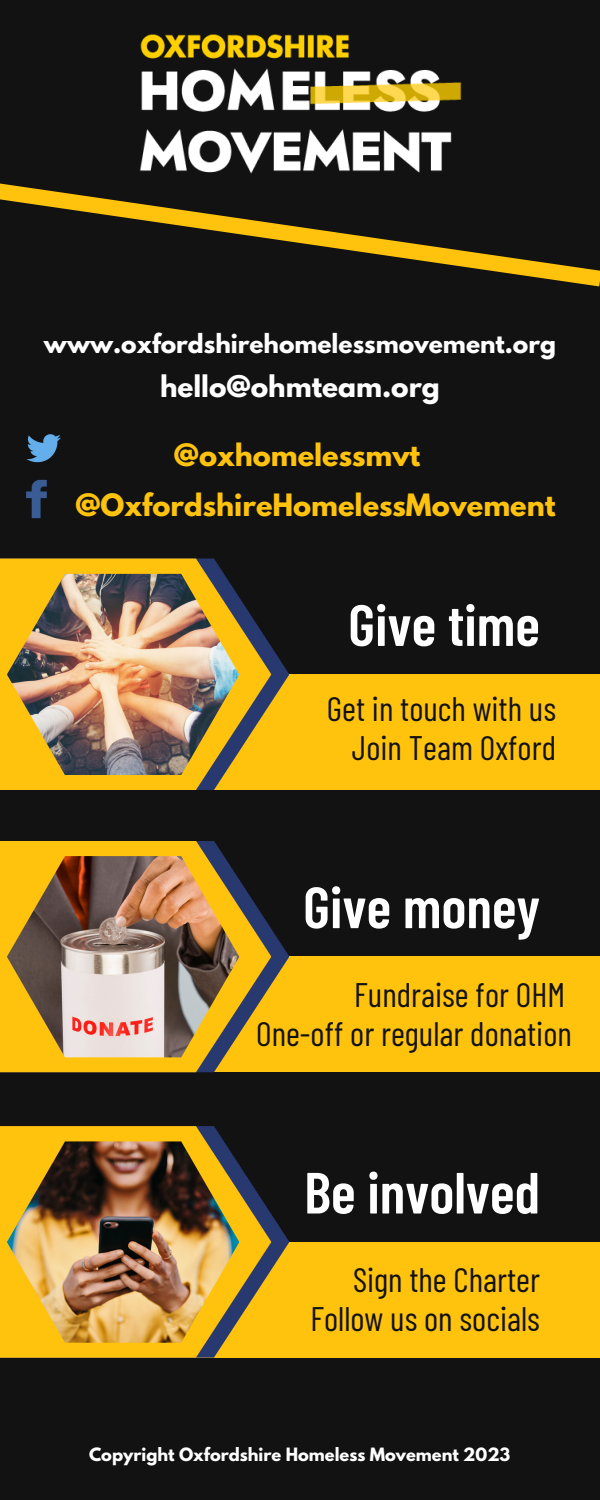
<style>
.page{position:relative;width:600px;height:1500px;background:#121212}
.page>*{position:absolute;margin:0;border:0;box-sizing:border-box;transform-origin:0 0}
.t1{font:600 58px "Barlow Condensed";color:#fff}
.t2{font:34px/39px "Barlow Condensed";color:#121212;text-align:right}
.t3{font:700 27.3px/50.2px "League Spartan";color:#ffc30d}
.t4{font:700 26.4px "League Spartan";color:#fff}
.t5{font:700 23.4px "League Spartan";color:#fff}
.t6{font:700 16.2px "League Spartan";color:#fff}
</style>
<div class="page">
<div style="left:0;top:674px;width:600px;height:116px;background:#ffc30d"></div>
<svg style="left:271px;top:646px;width:18px;height:57px"></svg>
<svg style="left:0;top:559px;width:271px;height:231px"></svg>
<img style="left:7px;top:574px;width:232px;height:201px">
<div style="left:0;top:957px;width:600px;height:115px;background:#ffc30d"></div>
<svg style="left:271px;top:929px;width:18px;height:56px"></svg>
<svg style="left:0;top:841px;width:271px;height:231px;fill:#ffc30d"></svg>
<img style="left:7px;top:856px;width:232px;height:201px">
<div style="left:0;top:1242px;width:600px;height:115px;background:#ffc30d"></div>
<svg style="left:271px;top:1214px;width:18px;height:144px"></svg>
<svg style="left:0;top:1126px;width:271px;height:232px;fill:#ffc30d"></svg>
<img style="left:7px;top:1141px;width:232px;height:201px">
<img style="left:140px;top:34px;width:321px;height:140px">
<svg style="left:0;top:183px;width:600px;height:103px"></svg>
<img style="left:26px;top:434px;width:35px;height:29px">
<img style="left:26px;top:479px;width:21px;height:40px">
<p class="t5" style="left:44px;top:332px;width:514px">www.oxfordshirehomelessmovement.org</p>
<p class="t4" style="left:160px;top:373px;width:281px">hello@ohmteam.org</p>
<p class="t3" style="left:75px;top:434px;width:482px;text-indent:98px">@oxhomelessmvt @OxfordshireHomelessMovement</p>
<h1 class="t1" style="left:348px;top:588px;width:193px">Give time</h1>
<p class="t2" style="left:327px;top:688px;width:231px">Get in touch with us<br>Join Team Oxford</p>
<h1 class="t1" style="left:303px;top:870px;width:238px">Give money</h1>
<p class="t2" style="left:256px;top:974px;width:317px">Fundraise for OHM<br>One-off or regular donation</p>
<h1 class="t1" style="left:304px;top:1156px;width:237px">Be involved</h1>
<p class="t2" style="left:310px;top:1259px;width:231px">Sign the Charter<br>Follow us on socials</p>
<p class="t6" style="left:89px;top:1446px;width:423px">Copyright Oxfordshire Homeless Movement 2023</p>
</div>
